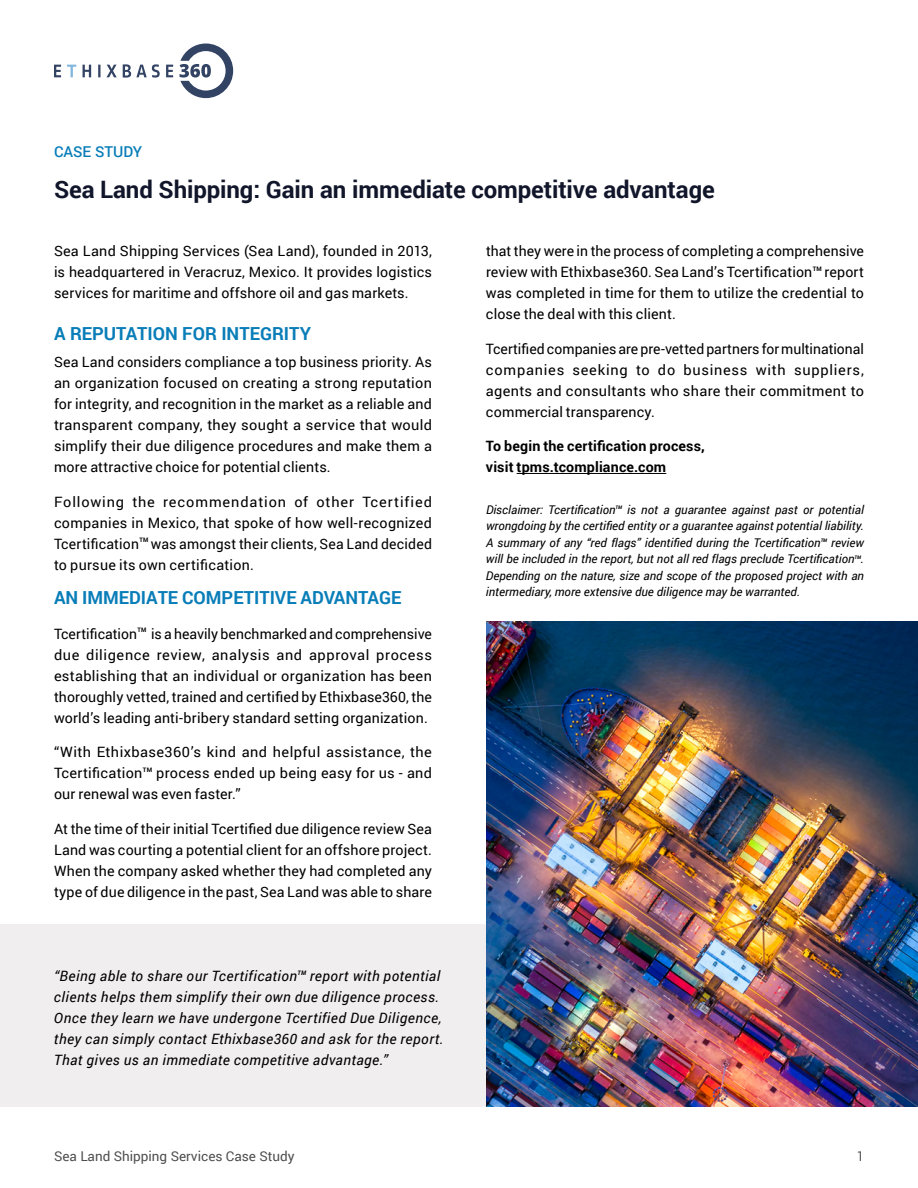
<style>
.page{position:relative;width:918px;height:1188px;background:#fff}
.page>*{position:absolute;margin:0;border:0;box-sizing:border-box;transform-origin:0 0}
.t1{font:700 24px "Roboto";letter-spacing:-.005em;color:#12162b}
.t2{font:700 18px "Roboto";color:#097db8}
.t3{font:500 15px "Roboto";color:#097db8}
.t4{font:14.25px/21px "Roboto";letter-spacing:.01em;color:#000;text-align:justify}
.t5{font:italic 14.25px/21px "Roboto";letter-spacing:.03em;color:#000}
.t6{font:14.25px/21px "Roboto";letter-spacing:.03em;color:#000}
.t7{font:700 14.25px/21px "Roboto";letter-spacing:.01em;color:#000}
.t8{font:13.5px "Roboto";color:#000}
.t9{font:italic 12px/16.5px "Roboto";color:#000;text-align:justify}
.t10{font:700 6.15px "Roboto";letter-spacing:.04em;color:#000}
.t11{font:italic 700 6.15px "Roboto";color:#000}
.t12{font:italic 700 4.8px "Roboto";color:#000}
</style>
<div class="page">
<div style="left:0;top:925px;width:850px;height:182px;background:#f0eeef"></div>
<hr style="left:517px;top:473px;width:149px;height:1px;background:#000">
<img style="left:486px;top:621px;width:432px;height:486px">
<svg style="left:54px;top:65px;width:7px;height:12px"></svg>
<svg style="left:67px;top:65px;width:9px;height:12px"></svg>
<svg style="left:83px;top:65px;width:8px;height:12px"></svg>
<svg style="left:98px;top:65px;width:3px;height:12px"></svg>
<svg style="left:107px;top:65px;width:10px;height:12px"></svg>
<svg style="left:123px;top:64px;width:37px;height:14px"></svg>
<svg style="left:166px;top:65px;width:7px;height:12px"></svg>
<svg style="left:180px;top:44px;width:53px;height:54px"></svg>
<p class="t3" style="left:54px;top:142px;width:90px">CASE STUDY</p>
<h1 class="t1" style="left:54px;top:173px;width:662px">Sea Land Shipping: Gain an immediate competitive advantage</h1>
<p class="t4" style="left:54px;top:240px;width:380px">Sea Land Shipping Services (Sea Land), founded in 2013, is headquartered in Veracruz, Mexico. It provides logistics services for maritime and offshore oil and gas markets.</p>
<p class="t2" style="left:54px;top:321px;width:259px">A REPUTATION FOR INTEGRITY</p>
<p class="t4" style="left:54px;top:351px;width:380px">Sea Land considers compliance a top business priority. As an organization focused on creating a strong reputation for integrity, and recognition in the market as a reliable and transparent company, they sought a service that would simplify their due diligence procedures and make them a more attractive choice for potential clients.</p>
<p class="t4" style="left:54px;top:491px;width:379px">Following the recommendation of other Tcertified companies in Mexico, that spoke of how well-recognized Tcertification</p>
<p class="t4" style="left:54px;top:533px;width:380px;text-indent:97px">was amongst their clients, Sea Land decided to pursue its own certification.</p>
<p class="t2" style="left:54px;top:585px;width:349px">AN IMMEDIATE COMPETITIVE ADVANTAGE</p>
<p class="t4" style="left:54px;top:623px;width:85px">Tcertification</p>
<p class="t10" style="left:137px;top:626px;width:10px">TM</p>
<p class="t10" style="left:139px;top:536px;width:10px">TM</p>
<p class="t4" style="left:54px;top:623px;width:380px;text-indent:97px">is a heavily benchmarked and comprehensive due diligence review, analysis and approval process establishing that an individual or organization has been thoroughly vetted, trained and certified by Ethixbase360, the world’s leading anti-bribery standard setting organization.</p>
<p class="t6" style="left:54px;top:741px;width:380px">“With Ethixbase360’s kind and helpful assistance, the<br>Tcertification</p>
<p class="t4" style="left:54px;top:762px;width:379px;text-indent:102px">process ended up being easy for us - and our renewal was even faster.”</p>
<p class="t4" style="left:54px;top:818px;width:380px">At the time of their initial Tcertified due diligence review Sea Land was courting a potential client for an offshore project.<br>When the company asked whether they had completed any type of due diligence in the past, Sea Land was able to share</p>
<p class="t10" style="left:143px;top:765px;width:11px">TM</p>
<p class="t5" style="left:54px;top:965px;width:245px">“Being able to share our Tcertification</p>
<p class="t11" style="left:298px;top:968px;width:10px">TM</p>
<p class="t5" style="left:54px;top:965px;width:391px;text-indent:256px">report with potential clients helps them simplify their own due diligence process.<br>Once they learn we have undergone Tcertified Due Diligence, they can simply contact Ethixbase360 and ask for the report.<br>That gives us an immediate competitive advantage.”</p>
<p class="t4" style="left:486px;top:240px;width:380px">that they were in the process of completing a comprehensive review with Ethixbase360. Sea Land’s Tcertification</p>
<p class="t10" style="left:813px;top:264px;width:11px">TM</p>
<p class="t4" style="left:486px;top:261px;width:380px;text-indent:338px">report was completed in time for them to utilize the credential to close the deal with this client.</p>
<p class="t4" style="left:486px;top:338px;width:380px">Tcertified companies are pre-vetted partners for multinational companies seeking to do business with suppliers, agents and consultants who share their commitment to commercial transparency.</p>
<p class="t7" style="left:486px;top:435px;width:220px">To begin the certification process, visit tpms.tcompliance.com</p>
<p class="t9" style="left:486px;top:501px;width:131px">Disclaimer: Tcertification</p>
<p class="t12" style="left:616px;top:504px;width:8px">TM</p>
<p class="t9" style="left:486px;top:501px;width:379px;text-indent:141px">is not a guarantee against past or potential wrongdoing by the certified entity or a guarantee against potential liability.<br>A summary of any “red flags” identified during the Tcertification</p>
<p class="t9" style="left:486px;top:534px;width:380px;text-indent:345px">review will be included in the report, but not all red flags preclude Tcertification</p>
<p class="t12" style="left:821px;top:537px;width:8px">TM</p>
<p class="t12" style="left:855px;top:554px;width:8px">TM</p>
<p class="t9" style="left:486px;top:550px;width:380px;text-indent:375px">.<br>Depending on the nature, size and scope of the proposed project with an intermediary, more extensive due diligence may be warranted.</p>
<p class="t8" style="left:54px;top:1147px;width:242px">Sea Land Shipping Services Case Study</p>
<p class="t8" style="left:856px;top:1147px;width:9px">1</p>
</div>
